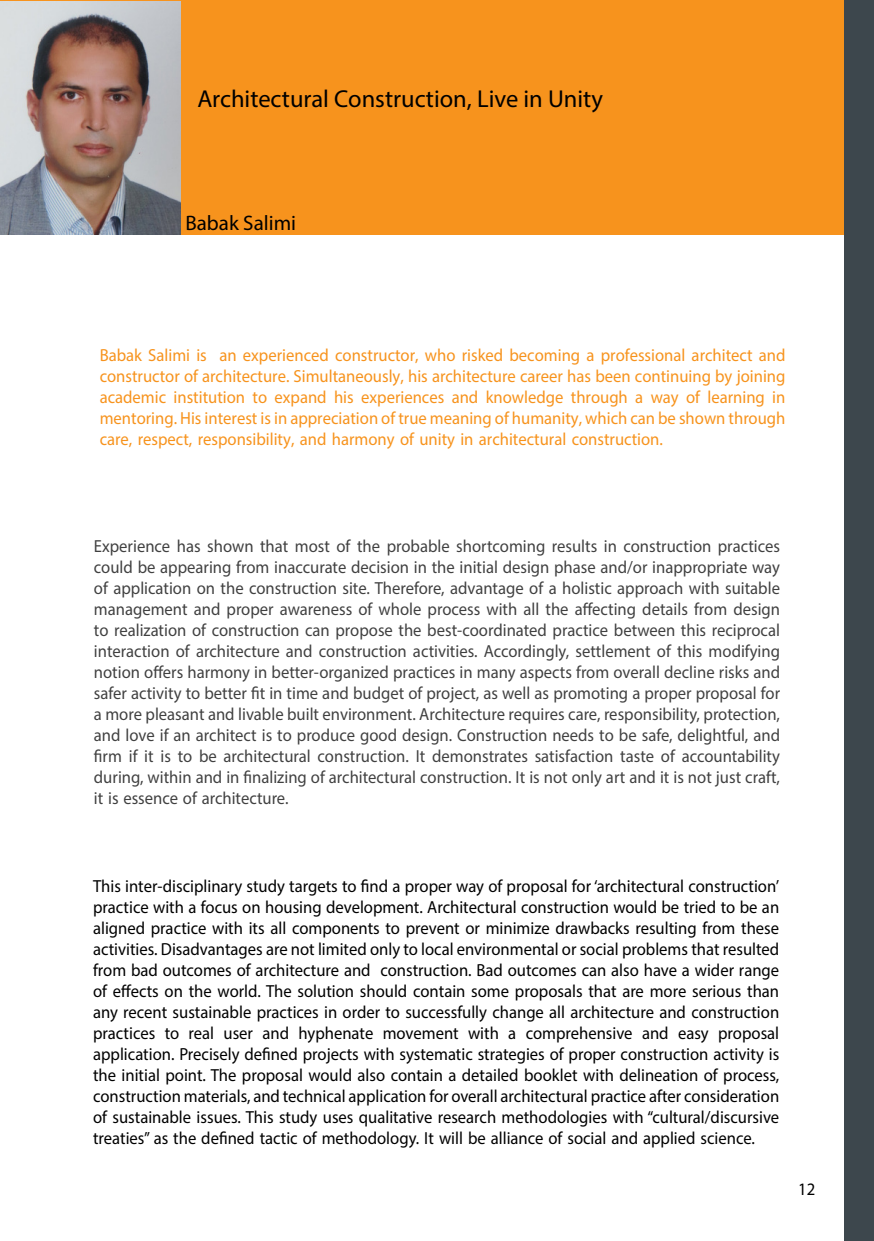
<style>
.page{position:relative;width:874px;height:1241px;background:#fff}
.page>*{position:absolute;margin:0;border:0;box-sizing:border-box;transform-origin:0 0}
.Title_stencil{font:24.5px "Myriad Pro";color:#000}
.Title_stencil-2{font:21px "Myriad Pro";color:#000}
.Body{font:17.5px/21px "Myriad Pro";color:#000;text-align:justify;scale:.95 1}
.Body-2{font:17.5px/21px "Myriad Pro";color:#f7931d;text-align:justify;scale:.95 1}
</style>
<div class="page">
<hr style="left:0;top:0;width:1px;height:1240px;background:#3d474d">
<div style="left:0;top:1px;width:843px;height:234px;background:#f7931d"></div>
<div style="left:843px;top:0;width:30px;height:1240px;background:#3d474d"></div>
<img style="left:0;top:1px;width:180px;height:233px">
<p class="Title_stencil" style="left:197px;top:83px;width:407px">Architectural Construction, Live in Unity</p>
<p class="Title_stencil-2" style="left:185px;top:210px;width:112px">Babak Salimi</p>
<p class="Body-2" style="left:100px;top:344px;width:723px">Babak Salimi is an experienced constructor, who risked becoming a professional architect and constructor of architecture. Simultaneously, his architecture career has been continuing by joining academic institution to expand his experiences and knowledge through a way of learning in mentoring. His interest is in appreciation of true meaning of humanity, which can be shown through care, respect, responsibility, and harmony of unity in architectural construction.</p>
<p class="Body" style="left:94px;top:535px;width:723px">Experience has shown that most of the probable shortcoming results in construction practices could be appearing from inaccurate decision in the initial design phase and/or inappropriate way of application on the construction site. Therefore, advantage of a holistic approach with suitable management and proper awareness of whole process with all the affecting details from design to realization of construction can propose the best-coordinated practice between this reciprocal interaction of architecture and construction activities. Accordingly, settlement of this modifying notion offers harmony in better-organized practices in many aspects from overall decline risks and safer activity to better fit in time and budget of project, as well as promoting a proper proposal for a more pleasant and livable built environment. Architecture requires care, responsibility, protection, and love if an architect is to produce good design. Construction needs to be safe, delightful, and firm if it is to be architectural construction. It demonstrates satisfaction taste of accountability during, within and in finalizing of architectural construction. It is not only art and it is not just craft, it is essence of architecture.</p>
<p class="Body" style="left:93px;top:875px;width:723px">This inter-disciplinary study targets to find a proper way of proposal for ‘architectural construction’ practice with a focus on housing development. Architectural construction would be tried to be an aligned practice with its all components to prevent or minimize drawbacks resulting from these activities. Disadvantages are not limited only to local environmental or social problems that resulted from bad outcomes of architecture and construction. Bad outcomes can also have a wider range of effects on the world. The solution should contain some proposals that are more serious than any recent sustainable practices in order to successfully change all architecture and construction practices to real user and hyphenate movement with a comprehensive and easy proposal application. Precisely defined projects with systematic strategies of proper construction activity is the initial point. The proposal would also contain a detailed booklet with delineation of process, construction materials, and technical application for overall architectural practice after consideration of sustainable issues. This study uses qualitative research methodologies with “cultural/discursive treaties” as the defined tactic of methodology. It will be alliance of social and applied science.</p>
<p class="Body" style="left:797px;top:1177px;width:19px">12</p>
</div>
